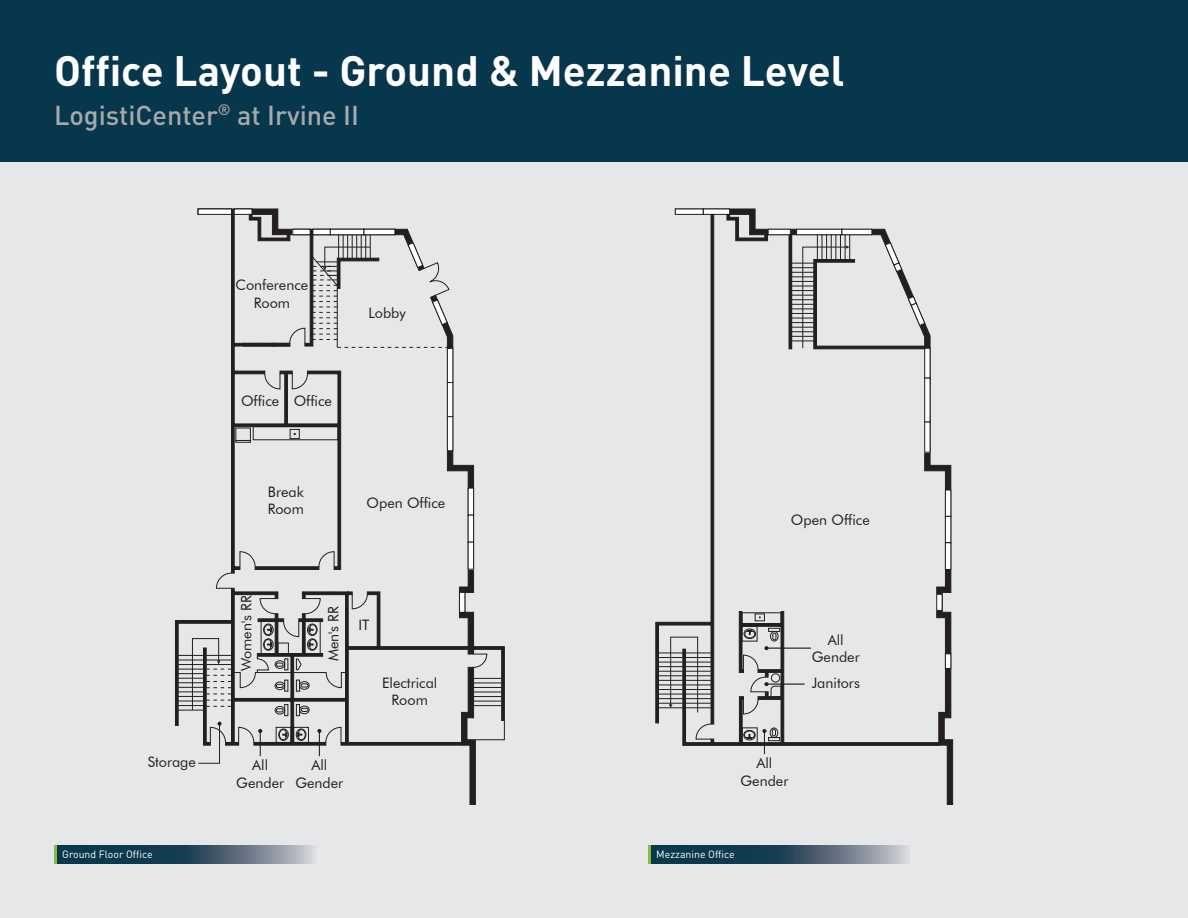
<style>
.page{position:relative;width:1188px;height:918px;background:#fff}
.page>*{position:absolute;margin:0;border:0;box-sizing:border-box;transform-origin:0 0}
.t1{font:700 42px "DINOT";color:#fff}
.t2{font:500 27px "DINOT";color:#a6aaab}
.t3{font:14.4px/17.2px "Futura BT";color:#231f20;text-align:center}
.t4{font:10.5px "DINOT";color:#fff}
</style>
<div class="page">
<div style="left:0;top:162px;width:1188px;height:756px;background:#e6e7e9"></div>
<div style="left:0;top:0;width:1188px;height:162px;background:#07374c"></div>
<svg style="left:57px;top:845px;width:258px;height:19px;background:#3f5d6e"></svg>
<hr style="left:54px;top:845px;width:3px;height:19px;background:#88bb3f">
<svg style="left:651px;top:845px;width:258px;height:19px;background:#3f5d6e"></svg>
<hr style="left:648px;top:845px;width:3px;height:19px;background:#88bb3f">
<svg style="left:674px;top:208px;width:280px;height:597px"></svg>
<div style="left:234px;top:209px;width:18px;height:5px;background:#fff"></div>
<div style="left:198px;top:209px;width:34px;height:5px;background:#fff"></div>
<div style="left:703px;top:209px;width:27px;height:5px;background:#fff"></div>
<div style="left:675px;top:209px;width:28px;height:5px;background:#fff"></div>
<svg style="left:259px;top:746px;width:2px;height:10px"></svg>
<svg style="left:198px;top:746px;width:22px;height:18px"></svg>
<svg style="left:318px;top:746px;width:2px;height:10px"></svg>
<svg style="left:762px;top:746px;width:14px;height:8px"></svg>
<div style="left:945px;top:490px;width:6px;height:26px;background:#fff"></div>
<div style="left:945px;top:490px;width:6px;height:27px;border:1px solid #231f20"></div>
<div style="left:945px;top:516px;width:6px;height:27px;background:#fff"></div>
<div style="left:945px;top:516px;width:6px;height:27px;border:1px solid #231f20"></div>
<div style="left:945px;top:543px;width:6px;height:26px;background:#fff"></div>
<div style="left:945px;top:542px;width:6px;height:28px;border:1px solid #231f20"></div>
<div style="left:937px;top:594px;width:5px;height:16px;background:#fff"></div>
<div style="left:936px;top:594px;width:7px;height:17px;border:1px solid #231f20"></div>
<div style="left:945px;top:654px;width:6px;height:14px;background:#fff"></div>
<div style="left:945px;top:653px;width:6px;height:16px;border:1px solid #231f20"></div>
<svg style="left:655px;top:213px;width:285px;height:533px"></svg>
<svg style="left:743px;top:646px;width:39px;height:69px"></svg>
<svg style="left:695px;top:723px;width:17px;height:17px"></svg>
<div style="left:771px;top:673px;width:9px;height:10px;border:1px solid #231f20;border-radius:50%"></div>
<svg style="left:175px;top:213px;width:330px;height:533px"></svg>
<h1 class="t1" style="left:54px;top:43px;width:792px">Office Layout - Ground &amp; Mezzanine Level</h1>
<h2 class="t2" style="left:54px;top:98px;width:307px">LogistiCenter<sup>®</sup> at Irvine II</h2>
<p class="t3" style="left:236px;top:276px;width:74px">Conference<br>Room</p>
<p class="t3" style="left:241px;top:392px;width:40px">Office</p>
<p class="t3" style="left:294px;top:392px;width:40px">Office</p>
<p class="t3" style="left:268px;top:483px;width:38px;text-align:left">Break<br>Room</p>
<p class="t3" style="left:368px;top:304px;width:39px">Lobby</p>
<p class="t3" style="left:367px;top:494px;width:80px">Open Office</p>
<p class="t3" style="left:238px;top:671px;width:78px;rotate:-90deg">Women's RR</p>
<p class="t3" style="left:325px;top:661px;width:57px;rotate:-90deg">Men's RR</p>
<p class="t3" style="left:358px;top:616px;width:13px">IT</p>
<p class="t3" style="left:382px;top:674px;width:57px">Electrical<br>Room</p>
<p class="t3" style="left:791px;top:511px;width:80px">Open Office</p>
<p class="t3" style="left:812px;top:631px;width:49px">All<br>Gender</p>
<p class="t3" style="left:812px;top:674px;width:50px">Janitors</p>
<p class="t3" style="left:148px;top:753px;width:50px">Storage</p>
<p class="t3" style="left:295px;top:757px;width:49px">All<br>Gender</p>
<p class="t3" style="left:741px;top:754px;width:49px">All<br>Gender</p>
<p class="t3" style="left:236px;top:757px;width:49px">All<br>Gender</p>
<p class="t4" style="left:62px;top:847px;width:92px">Ground Floor Office</p>
<p class="t4" style="left:656px;top:847px;width:80px">Mezzanine Office</p>
</div>
